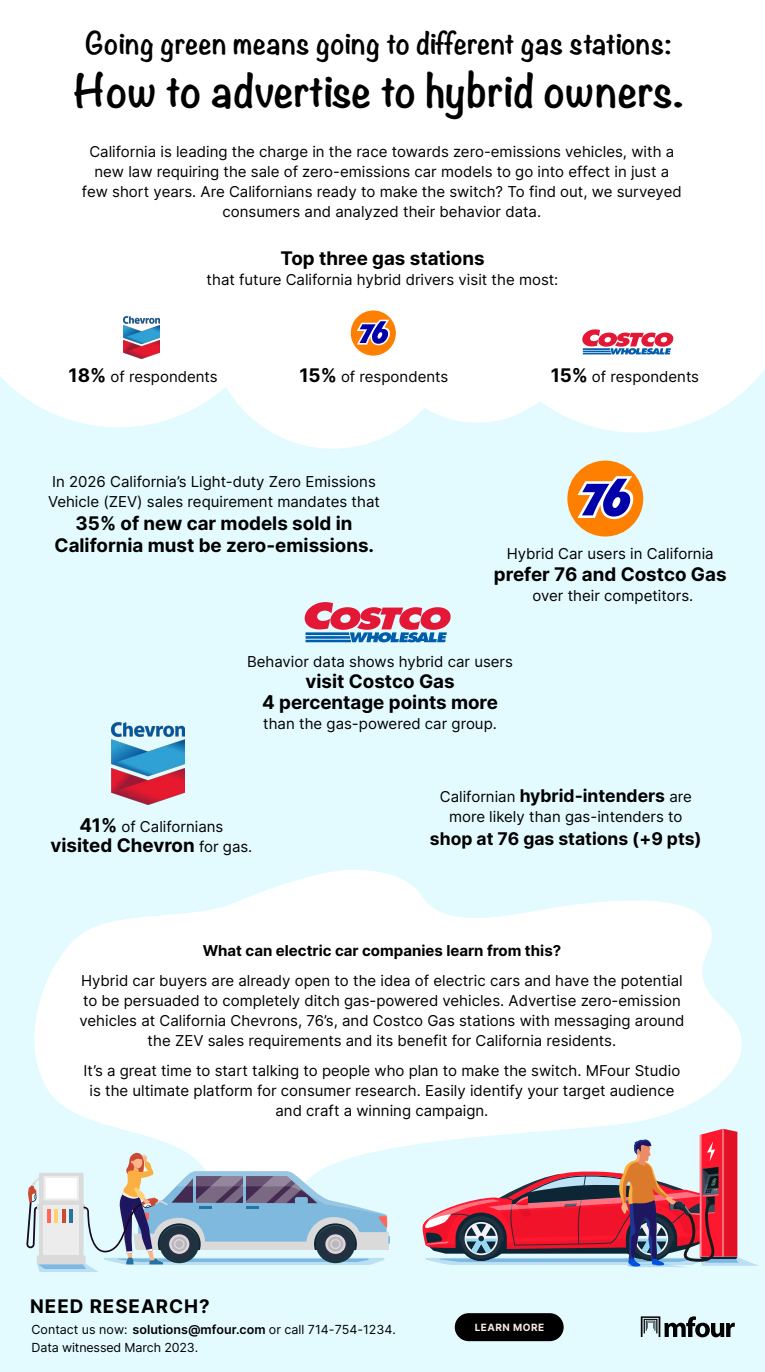
<style>
.page{position:relative;width:765px;height:1372px;background:#fff}
.page>*{position:absolute;margin:0;border:0;box-sizing:border-box;transform-origin:0 0}
.t1{font:700 41.25px "Noteworthy";letter-spacing:.01em;color:#000}
.t2{font:700 27.5px "Noteworthy";letter-spacing:.01em;color:#000}
.t3{font:700 18.75px/22.5px "Inter";color:#000;text-align:center}
.t4{font:700 18.75px "Inter";letter-spacing:.05em;color:#000}
.t5{font:700 17.5px "Inter";color:#000}
.t6{font:15px/20px "Inter";color:#000;text-align:center}
.t7{font:700 15px "Inter";color:#000}
.t8{font:12.5px/18px "Inter";letter-spacing:-.005em;color:#000}
.t9{font:700 10px "Inter";letter-spacing:.05em;color:#f4eae1}
.s1{font-weight:700;font-size:18.75px}
.s2{font-weight:400;font-size:15px}
.s3{font-weight:600}
</style>
<div class="page">
<div style="left:0;top:0;width:765px;height:1371px;background:#e3fbff"></div>
<div style="left:0;top:0;width:765px;height:448px;background:#fff"></div>
<svg style="left:390px;top:875px;width:352px;height:274px;fill:#fff"></svg>
<img style="left:123px;top:317px;width:37px;height:41px">
<svg style="left:305px;top:602px;width:146px;height:40px"></svg>
<svg style="left:582px;top:329px;width:91px;height:25px;background:#c9859f"></svg>
<svg style="left:641px;top:1316px;width:94px;height:21px"></svg>
<div style="left:567px;top:460px;width:76px;height:76px;background:#ff8000;border-radius:50%"></div>
<svg style="left:578px;top:476px;width:56px;height:43px"></svg>
<div style="left:351px;top:310px;width:45px;height:45px;background:#ff8000;border-radius:50%"></div>
<svg style="left:357px;top:320px;width:33px;height:25px"></svg>
<svg style="left:26px;top:722px;width:364px;height:550px"></svg>
<svg style="left:422px;top:1128px;width:337px;height:139px"></svg>
<div style="left:452px;top:1312px;width:113px;height:29px;background:#000"></div>
<h2 class="t2" style="left:85px;top:19px;width:588px">Going green means going to different gas stations:</h2>
<h1 class="t1" style="left:73px;top:54px;width:612px">How to advertise to hybrid owners.</h1>
<p class="t6" style="left:82px;top:141px;width:601px">California is leading the charge in the race towards zero-emissions vehicles, with a new law requiring the sale of zero-emissions car models to go into effect in just a few short years. Are Californians ready to make the switch? To find out, we surveyed consumers and analyzed their behavior data.</p>
<p class="t3" style="left:280px;top:246px;width:206px">Top three gas stations</p>
<p class="t6" style="left:207px;top:269px;width:353px">that future California hybrid drivers visit the most:</p>
<p class="t6" style="left:69px;top:366px;width:151px"><span class="s1">18%</span> of respondents</p>
<p class="t6" style="left:299px;top:366px;width:150px"><span class="s1">15%</span> of respondents</p>
<p class="t6" style="left:551px;top:366px;width:150px"><span class="s1">15%</span> of respondents</p>
<p class="t6" style="left:48px;top:471px;width:333px;text-align:left">In 2026 California’s Light-duty Zero Emissions<br>Vehicle (ZEV) sales requirement mandates that</p>
<p class="t3" style="left:55px;top:511px;width:321px">35% of new car models sold in<br>California must be zero-emissions.</p>
<p class="t6" style="left:507px;top:543px;width:208px">Hybrid Car users in California</p>
<p class="t3" style="left:494px;top:563px;width:234px">prefer 76 and Costco Gas</p>
<p class="t6" style="left:532px;top:585px;width:162px">over their competitors.</p>
<p class="t6" style="left:247px;top:651px;width:267px">Behavior data shows hybrid car users</p>
<p class="t3" style="left:262px;top:670px;width:237px;line-height:21.2px">visit Costco Gas<br>4 percentage points more</p>
<p class="t6" style="left:263px;top:713px;width:235px">than the gas-powered car group.</p>
<p class="t6" style="left:79px;top:816px;width:146px"><span class="s1">41%</span> of Californians</p>
<p class="t3" style="left:50px;top:833px;width:204px">visited Chevron <span class="s2">for gas.</span></p>
<p class="t5" style="left:440px;top:783px;width:254px"><span class="s2">Californian</span> hybrid-intenders <span class="s2">are</span></p>
<p class="t6" style="left:449px;top:806px;width:235px">more likely than gas-intenders to</p>
<p class="t5" style="left:430px;top:825px;width:273px">shop at 76 gas stations (+9 pts)</p>
<p class="t7" style="left:203px;top:939px;width:360px">What can electric car companies learn from this?</p>
<p class="t6" style="left:79px;top:969px;width:606px">Hybrid car buyers are already open to the idea of electric cars and have the potential to be persuaded to completely ditch gas-powered vehicles. Advertise zero-emission vehicles at California Chevrons, 76’s, and Costco Gas stations with messaging around the ZEV sales requirements and its benefit for California residents.</p>
<p class="t6" style="left:84px;top:1059px;width:598px">It’s a great time to start talking to people who plan to make the switch. MFour Studio is the ultimate platform for consumer research. Easily identify your target audience and craft a winning campaign.</p>
<p class="t4" style="left:30px;top:1292px;width:181px">NEED RESEARCH?</p>
<p class="t8" style="left:32px;top:1320px;width:366px">Contact us now: <span class="s3">solutions@mfour.com</span> or call 714-754-1234.<br>Data witnessed March 2023.</p>
<p class="t9" style="left:475px;top:1319px;width:71px">LEARN MORE</p>
</div>
